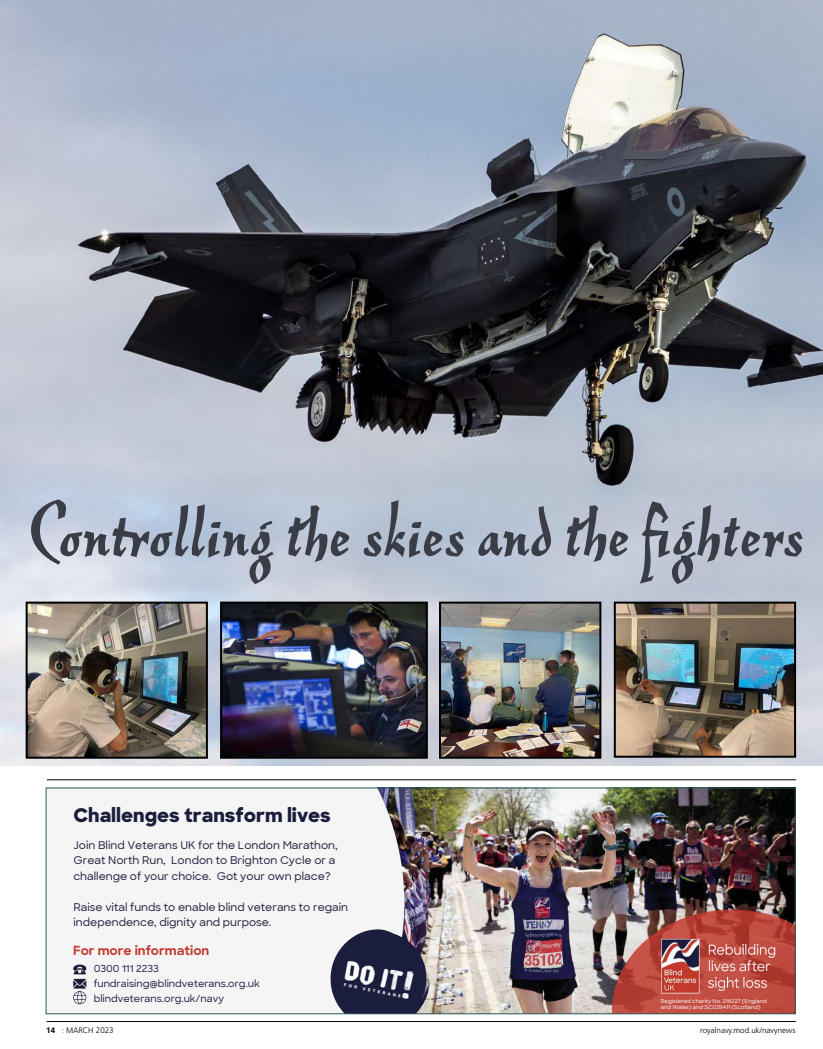
<style>
.page{position:relative;width:823px;height:1049px;background:#fff}
.page>*{position:absolute;margin:0;border:0;box-sizing:border-box;transform-origin:0 0}
.t1{font:700 92px "Reiner Script";color:#3a3d46}
.t2{font:27.9px "HVD Poster";color:#fff}
.t3{font:800 19.2px "Sharp Sans";color:#1a1d3c}
.t4{font:700 12.8px "Sharp Sans";color:#c3392d}
.t5{font:500 10.8px/15.5px "Sharp Sans";color:#1a1d3c}
.t6{font:500 9.8px/14.6px "Sharp Sans";color:#1a1d3c}
.t7{font:300 8px "Frutiger LT Std";color:#000}
.t8{font:500 5.4px/5.8px "Sharp Sans";color:#fff}
.t9{font:800 4.1px "Sharp Sans";color:#fff}
.s1{font-weight:700}
.s2{font-family:"Whitney"}
</style>
<div class="page">
<hr style="left:47px;top:779px;width:748px;height:1px;background:#000">
<hr style="left:47px;top:1021px;width:748px;height:1px;background:#000">
<img style="left:404px;top:789px;width:389px;height:223px">
<svg style="left:377px;top:789px;width:27px;height:140px;fill:#f5f5f5"></svg>
<div style="left:46px;top:788px;width:285px;height:226px;background:#f5f5f5"></div>
<img style="left:611px;top:909px;width:182px;height:103px">
<img style="left:655px;top:936px;width:129px;height:59px">
<svg style="left:73px;top:964px;width:13px;height:40px"></svg>
<div style="left:46px;top:787px;width:749px;height:227px;border:1px solid #28595d"></div>
<img style="left:0;top:0;width:822px;height:766px">
<img style="left:29px;top:605px;width:176px;height:151px">
<div style="left:26px;top:602px;width:182px;height:157px;border:2px solid #000"></div>
<img style="left:223px;top:605px;width:201px;height:151px">
<div style="left:220px;top:602px;width:207px;height:157px;border:2px solid #000"></div>
<img style="left:442px;top:605px;width:156px;height:151px">
<div style="left:439px;top:602px;width:162px;height:157px;border:2px solid #000"></div>
<img style="left:616px;top:605px;width:176px;height:150px">
<div style="left:613px;top:602px;width:182px;height:156px;border:2px solid #000"></div>
<svg style="left:330px;top:929px;width:100px;height:85px;background:#3b3c56"></svg>
<h1 class="t1" style="left:27px;top:480px;width:778px">Controlling the skies and the fighters</h1>
<h3 class="t3" style="left:73px;top:801px;width:259px">Challenges transform lives</h3>
<p class="t5" style="left:73px;top:837px;width:265px">Join Blind Veterans UK for the London Marathon,<br>Great North Run, London to Brighton Cycle or a challenge of your choice. Got your own place?</p>
<p class="t5" style="left:73px;top:899px;width:276px">Raise vital funds to enable blind veterans to regain independence, dignity and purpose.</p>
<p class="t4" style="left:73px;top:941px;width:138px">For more information</p>
<p class="t6" style="left:94px;top:961px;width:167px">0300 111 2233 fundraising@blindveterans.org.uk blindveterans.org.uk/navy</p>
<h2 class="t2" style="left:347px;top:957px;width:60px;rotate:12deg">Do it</h2>
<p class="t9" style="left:363px;top:985px;width:40px;rotate:12deg">VETERANS</p>
<p class="t8" style="left:660px;top:998px;width:107px">Registered charity No. 216227 (England and Wales) and SC039411 (Scotland)</p>
<p class="t7" style="left:46px;top:1025px;width:69px"><span class="s1">14</span> <span class="s2">:</span> MARCH 2023</p>
<p class="t7" style="left:699px;top:1025px;width:97px">royalnavy.mod.uk/navynews</p>
</div>
